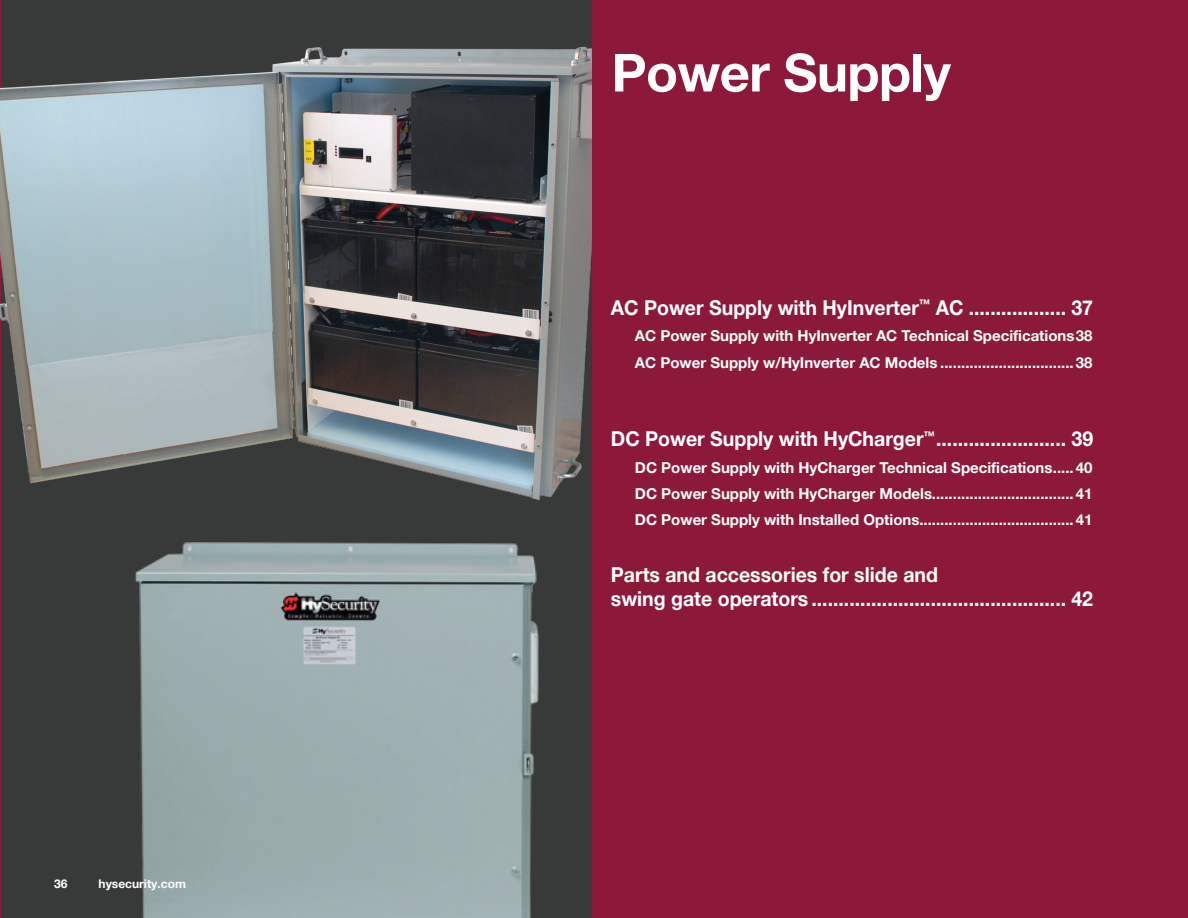
<style>
.page{position:relative;width:1188px;height:918px;background:#8c1939}
.page>*{position:absolute;margin:0;border:0;box-sizing:border-box;transform-origin:0 0}
.t1{font:700 52.5px "Helvetica Neue LT Pro";letter-spacing:-.01em;color:#fff}
.t2{font:700 20.4px/23.4px "Helvetica Neue LT Pro";color:#fff;scale:.95 1}
.t3{font:700 15px/26.2px "Helvetica Neue LT Pro";color:#fff}
.t4{font:700 12px "Helvetica Neue LT Pro";color:#fff}
</style>
<div class="page">
<div style="left:1px;top:0;width:591px;height:918px;background:#383a3a"></div>
<img style="left:135px;top:542px;width:404px;height:376px">
<img style="left:0;top:46px;width:592px;height:455px">
<p class="t4" style="left:54px;top:876px;width:15px">36</p>
<p class="t4" style="left:99px;top:876px;width:89px">hysecurity.com</p>
<h1 class="t1" style="left:611px;top:40px;width:341px">Power Supply</h1>
<h2 class="t2" style="left:611px;top:296px;width:509px">AC Power Supply with HyInverter<sup>™</sup> AC .................. 37</h2>
<p class="t3" style="left:635px;top:323px;width:459px">AC Power Supply with HyInverter AC Technical Specifications38<br>AC Power Supply w/HyInverter AC Models ................................38</p>
<h2 class="t2" style="left:611px;top:427px;width:509px">DC Power Supply with HyCharger<sup>™</sup>........................ 39</h2>
<p class="t3" style="left:635px;top:454px;width:459px;text-align:justify">DC Power Supply with HyCharger Technical Specifications.....40<br>DC Power Supply with HyCharger Models..................................41<br>DC Power Supply with Installed Options.....................................41</p>
<h2 class="t2" style="left:611px;top:563px;width:509px">Parts and accessories for slide and<br>swing gate operators ............................................... 42</h2>
</div>
